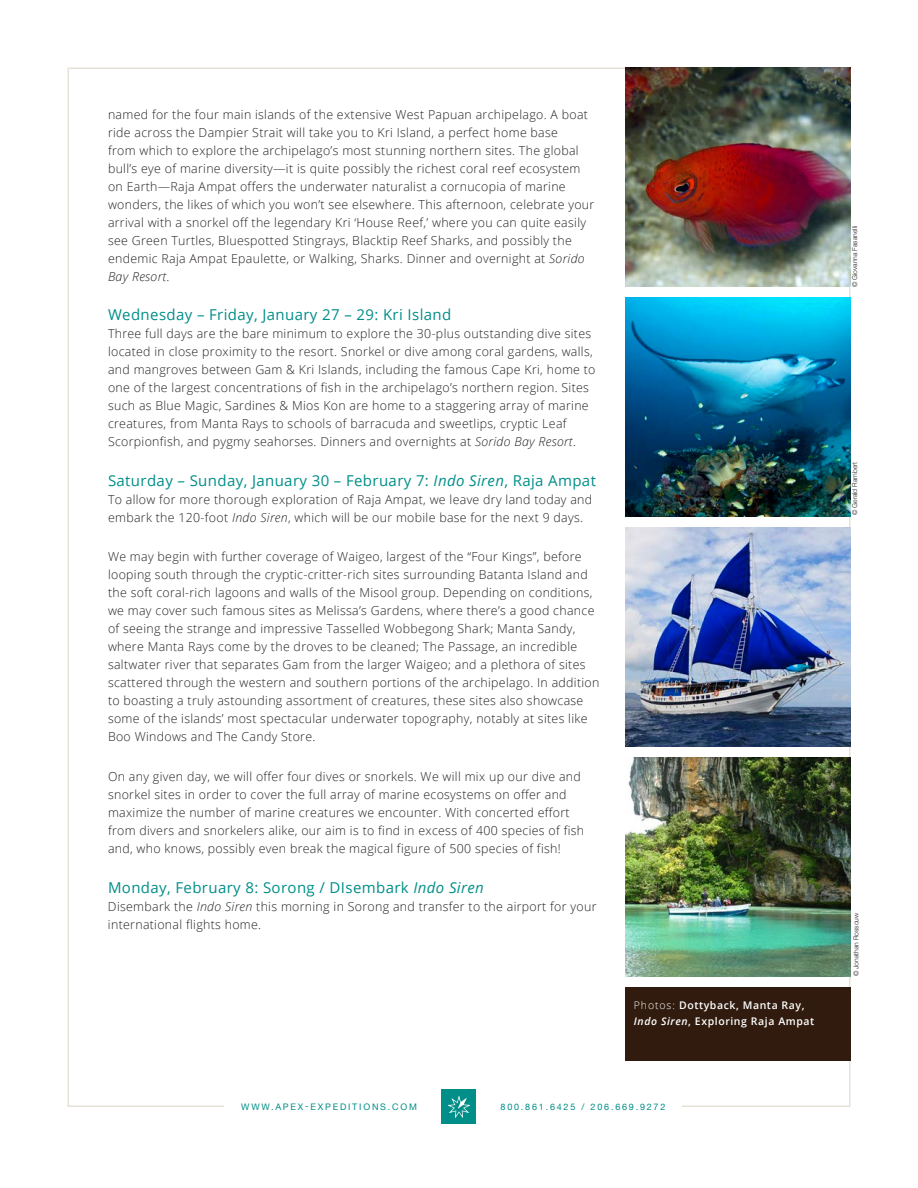
<style>
.page{position:relative;width:918px;height:1188px;background:#fff}
.page>*{position:absolute;margin:0;border:0;box-sizing:border-box;transform-origin:0 0}
.t1{font:15px "Open Sans";letter-spacing:.025em;color:#008e89}
.t2{font:300 12.3px/18px "Open Sans";letter-spacing:.025em;color:#231f20}
.t3{font:600 10.5px/16.5px "Open Sans";letter-spacing:.055em;color:#fff}
.t4{font:9px "Helvetica Neue";letter-spacing:.2em;color:#008e89}
.t5{font:300 6.75px "Helvetica Neue";color:#231f20}
.s1{font-style:italic}
.s2{font-weight:300}
</style>
<div class="page">
<div style="left:442px;top:1090px;width:34px;height:34px;background:#008e89"></div>
<svg style="left:448px;top:1096px;width:22px;height:22px"></svg>
<img style="left:625px;top:68px;width:225px;height:219px">
<img style="left:625px;top:757px;width:225px;height:219px">
<img style="left:625px;top:297px;width:225px;height:220px">
<img style="left:625px;top:528px;width:225px;height:219px">
<div style="left:625px;top:988px;width:225px;height:73px;background:#301b0e"></div>
<p class="t2" style="left:108px;top:105px;width:488px">named for the four main islands of the extensive West Papuan archipelago. A boat ride across the Dampier Strait will take you to Kri Island, a perfect home base<br>from which to explore the archipelago’s most stunning northern sites. The global bull’s eye of marine diversity—it is quite possibly the richest coral reef ecosystem on Earth—Raja Ampat offers the underwater naturalist a cornucopia of marine wonders, the likes of which you won’t see elsewhere. This afternoon, celebrate your arrival with a snorkel off the legendary Kri ‘House Reef,’ where you can quite easily see Green Turtles, Bluespotted Stingrays, Blacktip Reef Sharks, and possibly the endemic Raja Ampat Epaulette, or Walking, Sharks. Dinner and overnight at <span class="s1">Sorido Bay Resort</span>.</p>
<p class="t1" style="left:108px;top:304px;width:345px">Wednesday – Friday, January 27 – 29: Kri Island</p>
<p class="t2" style="left:108px;top:324px;width:489px">Three full days are the bare minimum to explore the 30-plus outstanding dive sites located in close proximity to the resort. Snorkel or dive among coral gardens, walls, and mangroves between Gam &amp; Kri Islands, including the famous Cape Kri, home to one of the largest concentrations of fish in the archipelago’s northern region. Sites such as Blue Magic, Sardines &amp; Mios Kon are home to a staggering array of marine creatures, from Manta Rays to schools of barracuda and sweetlips, cryptic Leaf Scorpionfish, and pygmy seahorses. Dinners and overnights at <span class="s1">Sorido Bay Resort</span>.</p>
<p class="t1" style="left:108px;top:470px;width:490px">Saturday – Sunday, January 30 – February 7: <span class="s1">Indo Siren</span>, Raja Ampat</p>
<p class="t2" style="left:108px;top:490px;width:486px">To allow for more thorough exploration of Raja Ampat, we leave dry land today and embark the 120-foot <span class="s1">Indo Siren</span>, which will be our mobile base for the next 9 days.</p>
<p class="t2" style="left:108px;top:548px;width:493px">We may begin with further coverage of Waigeo, largest of the “Four Kings”, before looping south through the cryptic-critter-rich sites surrounding Batanta Island and the soft coral-rich lagoons and walls of the Misool group. Depending on conditions, we may cover such famous sites as Melissa’s Gardens, where there’s a good chance of seeing the strange and impressive Tasselled Wobbegong Shark; Manta Sandy, where Manta Rays come by the droves to be cleaned; The Passage, an incredible saltwater river that separates Gam from the larger Waigeo; and a plethora of sites scattered through the western and southern portions of the archipelago. In addition to boasting a truly astounding assortment of creatures, these sites also showcase some of the islands’ most spectacular underwater topography, notably at sites like Boo Windows and The Candy Store.</p>
<p class="t2" style="left:108px;top:767px;width:478px">On any given day, we will offer four dives or snorkels. We will mix up our dive and snorkel sites in order to cover the full array of marine ecosystems on offer and maximize the number of marine creatures we encounter. With concerted effort from divers and snorkelers alike, our aim is to find in excess of 400 species of fish and, who knows, possibly even break the magical figure of 500 species of fish!</p>
<p class="t1" style="left:108px;top:877px;width:377px">Monday, February 8: Sorong / DIsembark <span class="s1">Indo Siren</span></p>
<p class="t2" style="left:108px;top:897px;width:490px">Disembark the <span class="s1">Indo Siren</span> this morning in Sorong and transfer to the airport for your international flights home.</p>
<p class="t3" style="left:634px;top:997px;width:182px"><span class="s2">Photos:</span> Dottyback, Manta Ray,<br><span class="s1">Indo Siren</span>, Exploring Raja Ampat</p>
<p class="t4" style="left:241px;top:1100px;width:177px">WWW.APEX-EXPEDITIONS.COM</p>
<p class="t4" style="left:501px;top:1100px;width:166px">800.861.6425 / 206.669.9272</p>
<p class="t5" style="left:849px;top:287px;width:63px;rotate:-90deg">© Giovanna Fasanelli</p>
<p class="t5" style="left:849px;top:515px;width:55px;rotate:-90deg">© Gerald Rambert</p>
<p class="t5" style="left:851px;top:976px;width:65px;rotate:-90deg">© Jonathan Rossouw</p>
</div>
